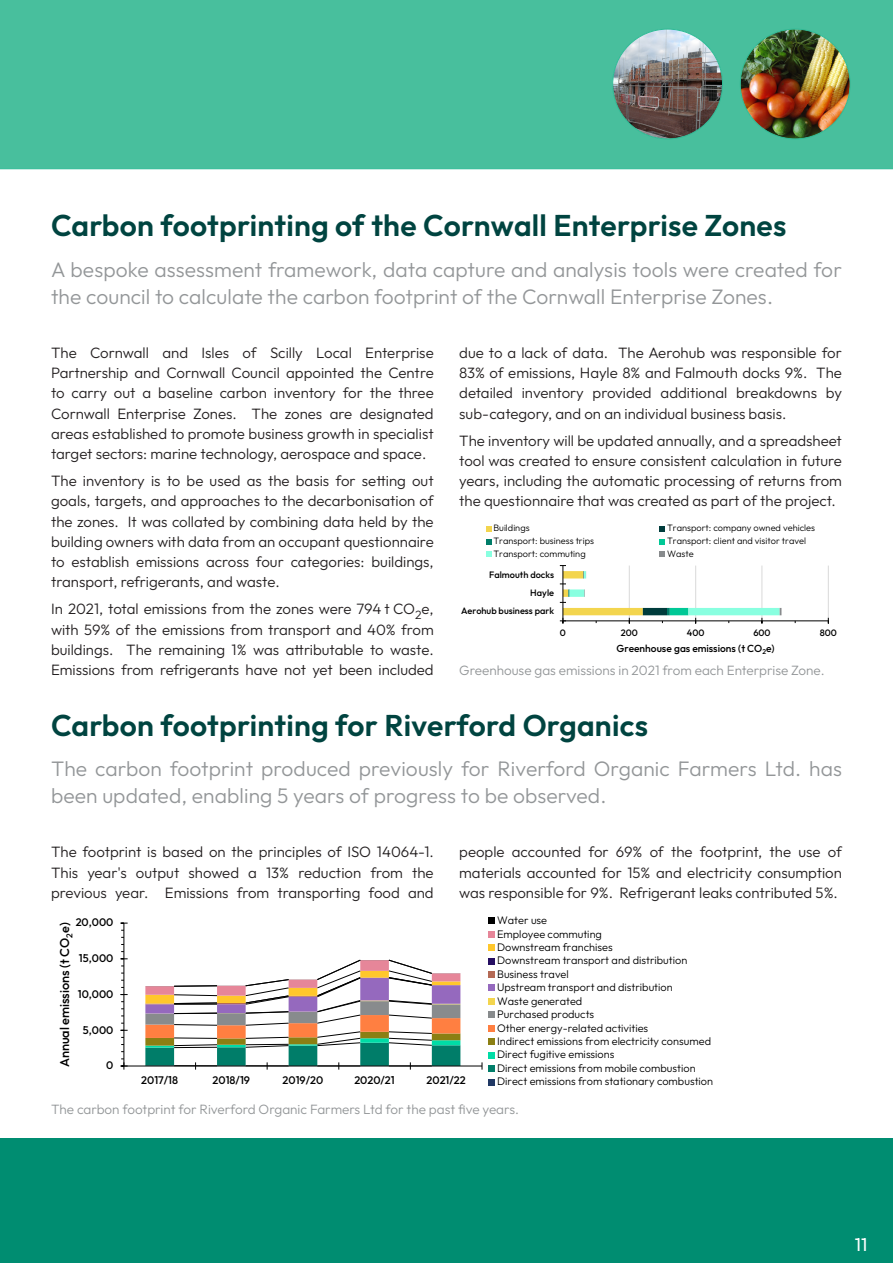
<style>
.page{position:relative;width:893px;height:1263px;background:#fff}
.page>*{position:absolute;margin:0;border:0;box-sizing:border-box;transform-origin:0 0}
.Heading2{font:600 30px "Outfit";letter-spacing:.01em;color:#004440}
.Intro_caption{font:300 21px/27px "Outfit";letter-spacing:.005em;color:#939698}
.t1{font:18px "Outfit";color:#fff}
.Body1{font:300 15px/20.2px "Outfit";color:#231f20;text-align:justify}
.t2{font:300 13.5px "Outfit";color:#939698}
.t3{font:500 12.75px "Outfit";letter-spacing:-.005em;color:#000}
.t4{font:300 10.95px/13.5px "Outfit";color:#000}
.t5{font:500 10.95px "Outfit";color:#000}
.t6{font:500 10.2px "Outfit";color:#000}
.t7{font:300 9.3px "Outfit";color:#000}
.t8{font:500 9.3px "Outfit";color:#000}
</style>
<div class="page">
<div style="left:0;top:0;width:893px;height:169px;background:#48bf9d"></div>
<div style="left:0;top:1138px;width:893px;height:125px;background:#008d71"></div>
<img style="left:613px;top:29px;width:109px;height:110px;border-radius:55px">
<img style="left:740px;top:29px;width:110px;height:110px;border-radius:55px">
<hr style="left:124px;top:923px;width:1px;height:143px;background:#000">
<hr style="left:124px;top:1066px;width:358px;height:1px;background:#000">
<svg style="left:120px;top:1058px;width:8px;height:11px"></svg>
<svg style="left:145px;top:959px;width:315px;height:110px"></svg>
<svg style="left:488px;top:918px;width:6px;height:6px"></svg>
<svg style="left:488px;top:931px;width:6px;height:6px"></svg>
<div style="left:488px;top:944px;width:6px;height:7px;background:#ffc72c"></div>
<svg style="left:488px;top:958px;width:6px;height:6px"></svg>
<div style="left:488px;top:971px;width:6px;height:7px;background:#b46a55"></div>
<svg style="left:488px;top:985px;width:6px;height:6px"></svg>
<svg style="left:488px;top:998px;width:6px;height:6px"></svg>
<svg style="left:488px;top:1012px;width:6px;height:6px"></svg>
<svg style="left:488px;top:1025px;width:6px;height:6px"></svg>
<div style="left:488px;top:1038px;width:6px;height:7px;background:#8b7f13"></div>
<svg style="left:482px;top:1052px;width:12px;height:17px"></svg>
<div style="left:488px;top:1065px;width:6px;height:7px;background:#007d69"></div>
<svg style="left:488px;top:1079px;width:6px;height:6px"></svg>
<hr style="left:828px;top:565px;width:1px;height:56px;background:#d9d9d9">
<hr style="left:563px;top:620px;width:265px;height:1px;background:#000">
<svg style="left:560px;top:565px;width:221px;height:59px"></svg>
<svg style="left:486px;top:526px;width:5px;height:5px"></svg>
<svg style="left:660px;top:526px;width:5px;height:5px"></svg>
<svg style="left:486px;top:539px;width:5px;height:5px"></svg>
<svg style="left:660px;top:539px;width:5px;height:5px"></svg>
<svg style="left:486px;top:552px;width:5px;height:5px"></svg>
<svg style="left:660px;top:552px;width:5px;height:5px"></svg>
<p class="Heading2" style="left:51px;top:209px;width:737px">Carbon footprinting of the Cornwall Enterprise Zones</p>
<p class="Intro_caption" style="left:51px;top:256px;width:792px">A bespoke assessment framework, data capture and analysis tools were created for the council to calculate the carbon footprint of the Cornwall Enterprise Zones.</p>
<p class="Body1" style="left:51px;top:342px;width:384px">The Cornwall and Isles of Scilly Local Enterprise Partnership and Cornwall Council appointed the Centre to carry out a baseline carbon inventory for the three Cornwall Enterprise Zones. The zones are designated areas established to promote business growth in specialist target sectors: marine technology, aerospace and space.</p>
<p class="Body1" style="left:51px;top:471px;width:384px">The inventory is to be used as the basis for setting out goals, targets, and approaches to the decarbonisation of the zones. It was collated by combining data held by the building owners with data from an occupant questionnaire to establish emissions across four categories: buildings, transport, refrigerants, and waste.</p>
<p class="Body1" style="left:51px;top:599px;width:384px">In 2021, total emissions from the zones were 794 t CO<sub>2</sub>e, with 59% of the emissions from transport and 40% from buildings. The remaining 1% was attributable to waste.<br>Emissions from refrigerants have not yet been included</p>
<p class="Body1" style="left:459px;top:342px;width:384px">due to a lack of data. The Aerohub was responsible for 83% of emissions, Hayle 8% and Falmouth docks 9%. The detailed inventory provided additional breakdowns by sub-category, and on an individual business basis.</p>
<p class="Body1" style="left:459px;top:430px;width:384px">The inventory will be updated annually, and a spreadsheet tool was created to ensure consistent calculation in future years, including the automatic processing of returns from the questionnaire that was created as part of the project.</p>
<p class="t7" style="left:493px;top:523px;width:38px">Buildings</p>
<p class="t7" style="left:667px;top:523px;width:150px">Transport: company owned vehicles</p>
<p class="t7" style="left:493px;top:536px;width:102px">Transport: business trips</p>
<p class="t7" style="left:667px;top:536px;width:140px">Transport: client and visitor travel</p>
<p class="t7" style="left:493px;top:549px;width:94px">Transport: commuting</p>
<p class="t7" style="left:667px;top:549px;width:28px">Waste</p>
<p class="t8" style="left:489px;top:569px;width:66px">Falmouth docks</p>
<p class="t8" style="left:530px;top:587px;width:25px">Hayle</p>
<p class="t8" style="left:461px;top:606px;width:95px">Aerohub business park</p>
<p class="t8" style="left:560px;top:628px;width:8px">0</p>
<p class="t8" style="left:621px;top:628px;width:19px">200</p>
<p class="t8" style="left:687px;top:628px;width:19px">400</p>
<p class="t8" style="left:753px;top:628px;width:19px">600</p>
<p class="t8" style="left:820px;top:628px;width:19px">800</p>
<p class="t6" style="left:616px;top:642px;width:160px">Greenhouse gas emissions (t CO<sub>2</sub>e)</p>
<p class="t2" style="left:459px;top:663px;width:367px">Greenhouse gas emissions in 2021 from each Enterprise Zone.</p>
<p class="Heading2" style="left:51px;top:708px;width:599px">Carbon footprinting for Riverford Organics</p>
<p class="Intro_caption" style="left:51px;top:755px;width:792px">The carbon footprint produced previously for Riverford Organic Farmers Ltd. has been updated, enabling 5 years of progress to be observed.</p>
<p class="Body1" style="left:51px;top:842px;width:384px">The footprint is based on the principles of ISO 14064‑1.<br>This year's output showed a 13% reduction from the previous year. Emissions from transporting food and</p>
<p class="Body1" style="left:459px;top:842px;width:384px">people accounted for 69% of the footprint, the use of materials accounted for 15% and electricity consumption was responsible for 9%. Refrigerant leaks contributed 5%.</p>
<p class="t3" style="left:58px;top:1067px;width:147px;rotate:-90deg">Annual emissions (t CO<sub>2</sub>e)</p>
<p class="t4" style="left:497px;top:913px;width:217px">Water use<br>Employee commuting<br>Downstream franchises<br>Downstream transport and distribution<br>Business travel<br>Upstream transport and distribution<br>Waste generated<br>Purchased products<br>Other energy-related activities<br>Indirect emissions from electricity consumed<br>Direct fugitive emissions<br>Direct emissions from mobile combustion<br>Direct emissions from stationary combustion</p>
<p class="t2" style="left:51px;top:1101px;width:469px">The carbon footprint for Riverford Organic Farmers Ltd for the past five years.</p>
<p class="t5" style="left:76px;top:916px;width:39px">20,000</p>
<p class="t5" style="left:79px;top:952px;width:36px">15,000</p>
<p class="t5" style="left:78px;top:988px;width:37px">10,000</p>
<p class="t5" style="left:83px;top:1023px;width:32px">5,000</p>
<p class="t5" style="left:106px;top:1059px;width:9px">0</p>
<p class="t5" style="left:141px;top:1074px;width:39px">2017/18</p>
<p class="t5" style="left:213px;top:1074px;width:39px">2018/19</p>
<p class="t5" style="left:283px;top:1074px;width:42px">2019/20</p>
<p class="t5" style="left:354px;top:1074px;width:42px">2020/21</p>
<p class="t5" style="left:427px;top:1074px;width:41px">2021/22</p>
<p class="t1" style="left:855px;top:1235px;width:14px">11</p>
</div>
